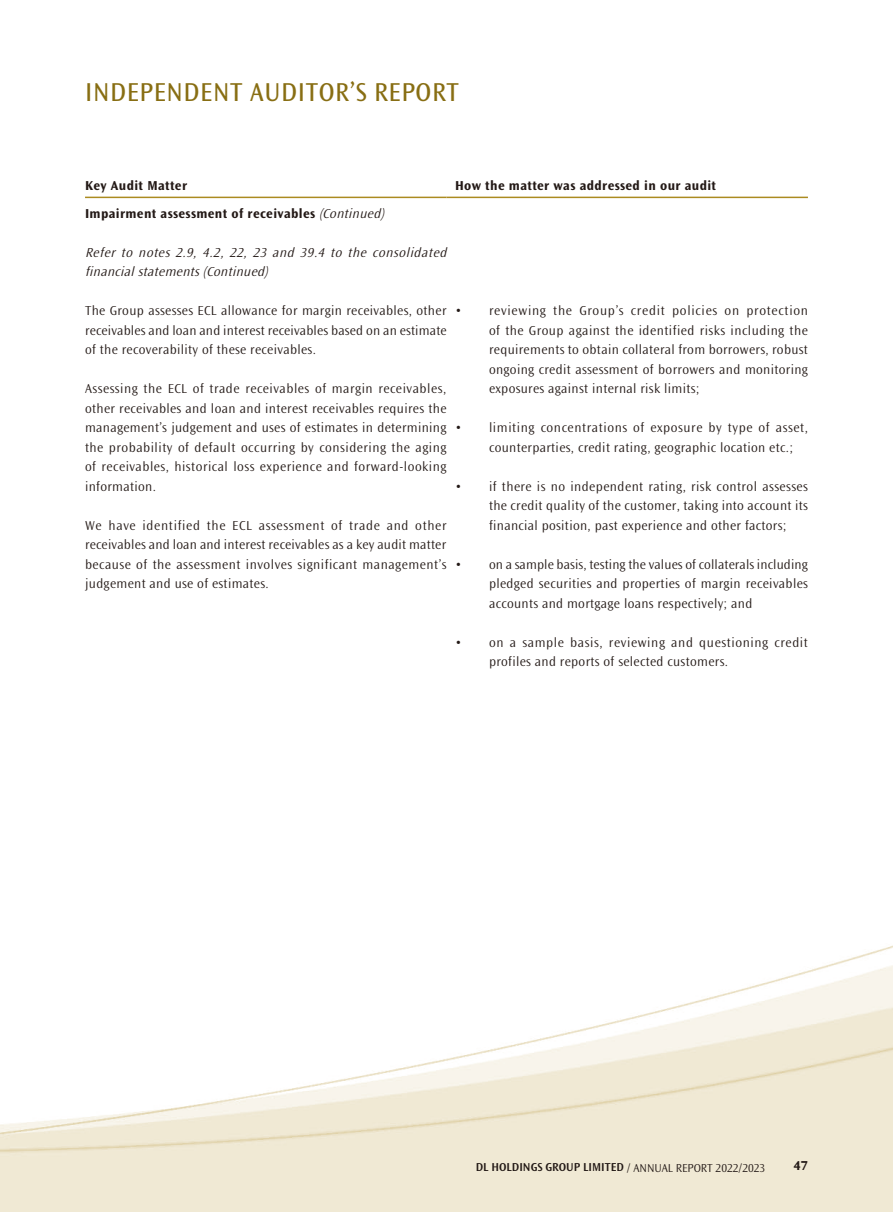
<style>
.page{position:relative;width:893px;height:1212px;background:#fff}
.page>*{position:absolute;margin:0;border:0;box-sizing:border-box;transform-origin:0 0}
.t1{font:27px "Ocean Sans Std";letter-spacing:.025em;color:#886e13;scale:.96 1}
.t2{font:300 13.5px/19.5px "Ocean Sans Std";letter-spacing:.025em;color:#231916;text-align:justify}
.t3{font:700 13.5px "Ocean Sans Std";letter-spacing:.025em;color:#231916}
.t4{font:300 13.5px/19.5px "Ocean Sans Std";letter-spacing:.045em;color:#231916}
.t5{font:italic 300 13.5px/19.5px "Ocean Sans Std";color:#231916}
.t6{font:600 12px "Ocean Sans Std";color:#231916}
.s1{font-weight:300;font-style:italic}
.s2{font-weight:300}
</style>
<div class="page">
<img style="left:0;top:196px;width:893px;height:1016px">
<hr style="left:85px;top:197px;width:361px;height:1px;background:#ab8b20">
<hr style="left:446px;top:197px;width:362px;height:1px;background:#ab8b20">
<h1 class="t1" style="left:85px;top:77px;width:391px">INDEPENDENT AUDITOR’S REPORT</h1>
<p class="t3" style="left:85px;top:178px;width:104px">Key Audit Matter</p>
<p class="t3" style="left:455px;top:178px;width:263px">How the matter was addressed in our audit</p>
<p class="t3" style="left:85px;top:206px;width:304px">Impairment assessment of receivables <span class="s1">(Continued)</span></p>
<p class="t5" style="left:85px;top:243px;width:366px">Refer to notes 2.9, 4.2, 22, 23 and 39.4 to the consolidated financialstatements(Continued)</p>
<p class="t2" style="left:85px;top:301px;width:363px">The Group assesses ECL allowance for margin receivables, other receivables and loan and interest receivables based on an estimate of the recoverability of these receivables.</p>
<p class="t2" style="left:85px;top:379px;width:363px">Assessing the ECL of trade receivables of margin receivables, other receivables and loan and interest receivables requires the management’s judgement and uses of estimates in determining the probability of default occurring by considering the aging of receivables, historical loss experience and forward-looking information.</p>
<p class="t2" style="left:85px;top:516px;width:363px">We have identified the ECL assessment of trade and other receivables and loan and interest receivables as a key audit matter because of the assessment involves significant management’s judgement and use of estimates.</p>
<p class="t2" style="left:489px;top:301px;width:320px;text-indent:-34px">• reviewing the Group’s credit policies on protection of the Group against the identified risks including the requirements to obtain collateral from borrowers, robust ongoing credit assessment of borrowers and monitoring exposures against internal risk limits;</p>
<p class="t2" style="left:489px;top:418px;width:320px;text-indent:-34px">• limiting concentrations of exposure by type of asset, counterparties, credit rating, geographic location etc.;</p>
<p class="t2" style="left:489px;top:477px;width:320px;text-indent:-34px">• if there is no independent rating, risk control assesses the credit quality of the customer, taking into account its financial position, past experience and other factors;</p>
<p class="t2" style="left:489px;top:554px;width:320px;text-indent:-34px">• on a sample basis, testing the values of collaterals including pledged securities and properties of margin receivables accounts and mortgage loans respectively; and</p>
<p class="t4" style="left:489px;top:632px;width:320px;text-indent:-34px">• on a sample basis, reviewing and questioning credit profiles and reports of selected customers.</p>
<p class="t6" style="left:476px;top:1160px;width:291px">DL HOLDINGS GROUP LIMITED <span class="s2">/ ANNUAL REPORT 2022/2023</span></p>
<p class="t3" style="left:794px;top:1158px;width:16px">47</p>
</div>
